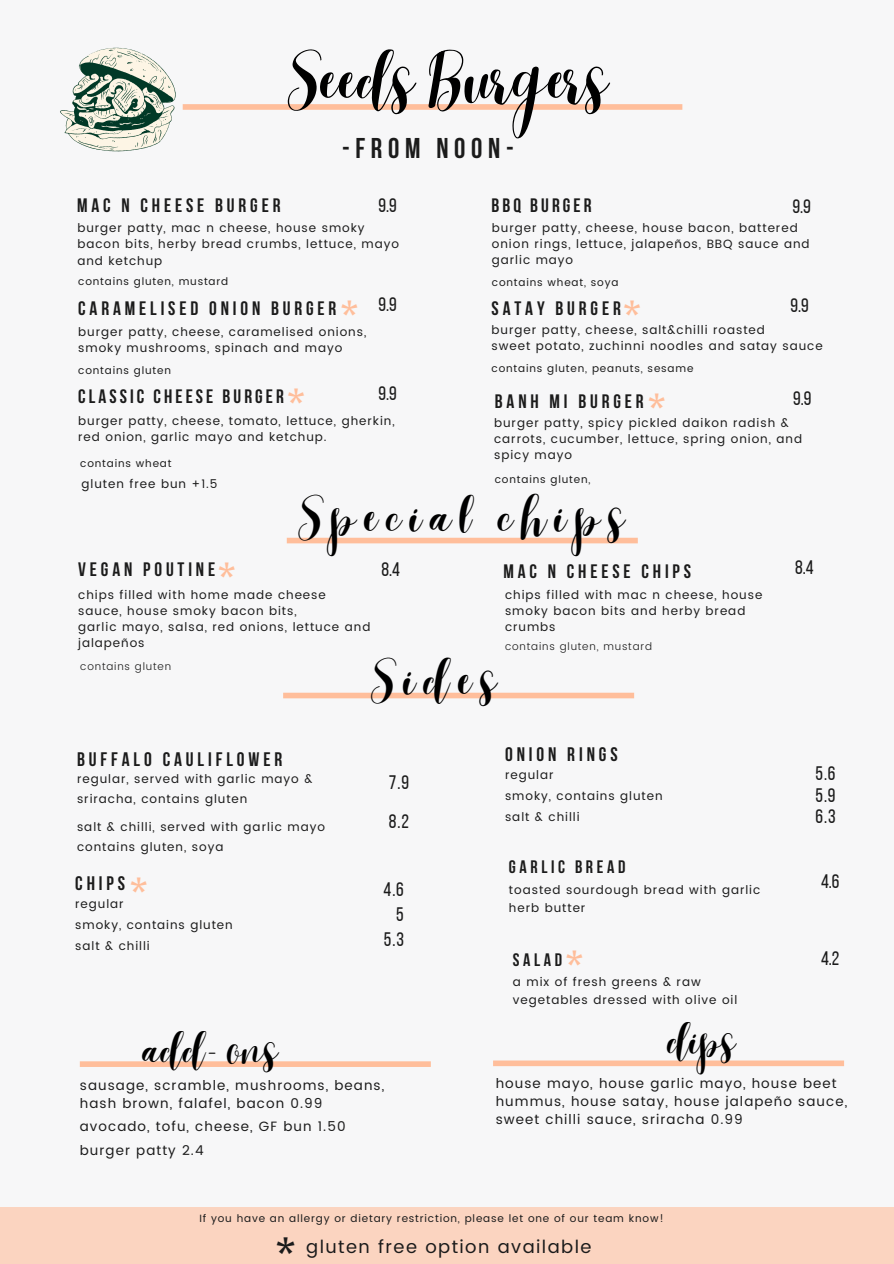
<style>
.page{position:relative;width:894px;height:1264px;background:#fff}
.page>*{position:absolute;margin:0;border:0;box-sizing:border-box;transform-origin:0 0}
.t1{font:300 54px "Best";color:#000}
.t2{font:700 45px "Bebas Neue";color:#1b1b1b}
.t3{font:300 40.5px "Best";letter-spacing:.2em;color:#000}
.t4{font:700 40.5px "Bebas Neue";color:#ffbe9b}
.t5{font:300 34.5px "Best";color:#000}
.t6{font:700 28.5px "Bebas Neue";letter-spacing:.2em;color:#1b1b1b}
.t7{font:19.5px/21.3px "Bebas Neue";color:#1b1b1b;text-align:justify}
.t8{font:700 19.5px "Bebas Neue";letter-spacing:.2em;color:#1b1b1b}
.t9{font:700 19.35px "Bebas Neue";letter-spacing:.2em;color:#1b1b1b}
.t10{font:700 19.35px "Bebas Neue";letter-spacing:.16em;color:#1b1b1b}
.t11{font:18px "Poppins";letter-spacing:.08em;color:#1b1b1b}
.t12{font:700 18px "Bebas Neue";letter-spacing:.2em;color:#1b1b1b}
.t13{font:13.5px/18px "Poppins";letter-spacing:.08em;color:#1b1b1b}
.t14{font:12px/16px "Poppins";letter-spacing:.08em;color:#1b1b1b}
.t15{font:10.5px "Poppins";letter-spacing:.08em;color:#1b1b1b}
.t16{font:300 10.5px "Poppins";letter-spacing:.08em;color:#1b1b1b}
</style>
<div class="page">
<div style="left:0;top:0;width:893px;height:1263px;background:#f7f7f8"></div>
<div style="left:183px;top:104px;width:499px;height:6px;background:#ffbe9b"></div>
<svg style="left:60px;top:48px;width:115px;height:103px"></svg>
<div style="left:283px;top:692px;width:351px;height:6px;background:#ffbe9b"></div>
<div style="left:287px;top:537px;width:350px;height:6px;background:#ffbe9b"></div>
<div style="left:0;top:1207px;width:893px;height:56px;background:#fbd4c0"></div>
<div style="left:80px;top:1061px;width:350px;height:5px;background:#ffbe9b"></div>
<div style="left:493px;top:1060px;width:350px;height:6px;background:#ffbe9b"></div>
<h1 class="t1" style="left:288px;top:48px;width:322px">Seeds Burgers</h1>
<p class="t6" style="left:342px;top:137px;width:173px">-FROM NOON-</p>
<h6 class="t9" style="left:77px;top:197px;width:205px">MAC N CHEESE BURGER</h6>
<h4 class="t7" style="left:378px;top:196px;width:20px">9.9</h4>
<h5 class="t14" style="left:77px;top:220px;width:323px">burger patty, mac n cheese, house smoky bacon bits, herby bread crumbs, lettuce, mayo and ketchup</h5>
<p class="t15" style="left:78px;top:275px;width:151px">contains gluten, mustard</p>
<p class="t10" style="left:491px;top:198px;width:101px">BBQ BURGER</p>
<h5 class="t14" style="left:491px;top:220px;width:319px">burger patty, cheese, house bacon, battered onion rings, lettuce, jalapeños, BBQ sauce and garlic mayo</h5>
<h6 class="t15" style="left:491px;top:277px;width:128px">contains wheat, soya</h6>
<p class="t4" style="left:341px;top:299px;width:18px">*</p>
<p class="t9" style="left:78px;top:300px;width:259px">CARAMELISED ONION BURGER</p>
<h2 class="t14" style="left:78px;top:323px;width:289px">burger patty, cheese, caramelised onions, smoky mushrooms, spinach and mayo</h2>
<h6 class="t15" style="left:78px;top:364px;width:94px">contains gluten</h6>
<p class="t7" style="left:378px;top:296px;width:20px">9.9</p>
<h5 class="t10" style="left:78px;top:389px;width:207px">CLASSIC CHEESE BURGER</h5>
<h6 class="t7" style="left:378px;top:384px;width:20px">9.9</h6>
<p class="t14" style="left:78px;top:412px;width:318px">burger patty, cheese, tomato, lettuce, gherkin, red onion, garlic mayo and ketchup.</p>
<p class="t15" style="left:80px;top:457px;width:93px">contains wheat</p>
<p class="t4" style="left:288px;top:386px;width:18px">*</p>
<p class="t14" style="left:82px;top:475px;width:137px">gluten free bun +1.5</p>
<h6 class="t9" style="left:491px;top:300px;width:131px">SATAY BURGER</h6>
<h5 class="t7" style="left:790px;top:297px;width:20px">9.9</h5>
<p class="t14" style="left:491px;top:321px;width:275px">burger patty, cheese, salt&amp;chilli roasted</p>
<p class="t14" style="left:491px;top:337px;width:332px">sweet potato, zuchinni noodles and satay sauce</p>
<p class="t15" style="left:491px;top:363px;width:203px">contains gluten, peanuts, sesame</p>
<h6 class="t9" style="left:494px;top:393px;width:150px">BANH MI BURGER</h6>
<p class="t7" style="left:793px;top:390px;width:20px">9.9</p>
<h5 class="t14" style="left:494px;top:414px;width:309px">burger patty, spicy pickled daikon radish &amp; carrots, cucumber, lettuce, spring onion, and spicy mayo</h5>
<p class="t15" style="left:494px;top:473px;width:97px">contains gluten,</p>
<h6 class="t4" style="left:624px;top:299px;width:18px">*</h6>
<p class="t4" style="left:648px;top:392px;width:18px">*</p>
<h6 class="t3" style="left:299px;top:493px;width:328px">Special chips</h6>
<p class="t9" style="left:78px;top:561px;width:138px">VEGAN POUTINE</p>
<p class="t7" style="left:381px;top:560px;width:20px">8.4</p>
<p class="t14" style="left:78px;top:586px;width:249px">chips filled with home made cheese sauce, house smoky bacon bits,</p>
<h5 class="t14" style="left:78px;top:618px;width:293px">garlic mayo, salsa, red onions, lettuce and jalapeños</h5>
<h3 class="t4" style="left:219px;top:561px;width:18px">*</h3>
<p class="t9" style="left:503px;top:563px;width:189px">MAC N CHEESE CHIPS</p>
<h5 class="t14" style="left:505px;top:586px;width:259px">chips filled with mac n cheese, house smoky bacon bits and herby bread crumbs</h5>
<p class="t16" style="left:505px;top:640px;width:148px">contains gluten, mustard</p>
<p class="t16" style="left:80px;top:659px;width:92px">contains gluten</p>
<h6 class="t8" style="left:77px;top:751px;width:207px">BUFFALO CAULIFLOWER</h6>
<h5 class="t14" style="left:77px;top:770px;width:237px">regular, served with garlic mayo &amp;</h5>
<p class="t14" style="left:77px;top:790px;width:172px">sriracha, contains gluten</p>
<p class="t14" style="left:77px;top:818px;width:249px">salt &amp; chilli, served with garlic mayo</p>
<p class="t14" style="left:77px;top:838px;width:148px">contains gluten, soya</p>
<p class="t3" style="left:371px;top:656px;width:127px">Sides</p>
<h5 class="t7" style="left:389px;top:773px;width:22px">7.9</h5>
<h6 class="t7" style="left:389px;top:812px;width:22px">8.2</h6>
<p class="t8" style="left:505px;top:746px;width:114px">ONION RINGS</p>
<p class="t14" style="left:505px;top:767px;width:50px">regular</p>
<p class="t14" style="left:505px;top:788px;width:159px">smoky, contains gluten</p>
<h5 class="t14" style="left:505px;top:809px;width:76px">salt &amp; chilli</h5>
<h5 class="t7" style="left:794px;top:559px;width:20px">8.4</h5>
<h6 class="t7" style="left:815px;top:764px;width:22px">5.6<br>5.9<br>6.3</h6>
<p class="t8" style="left:75px;top:875px;width:51px">CHIPS</p>
<p class="t14" style="left:75px;top:895px;width:50px">regular</p>
<p class="t14" style="left:75px;top:916px;width:159px">smoky, contains gluten</p>
<p class="t14" style="left:75px;top:937px;width:76px">salt &amp; chilli</p>
<h6 class="t4" style="left:131px;top:875px;width:18px">*</h6>
<p class="t7" style="left:383px;top:879px;width:22px;line-height:24.8px;text-align:right">4.6<br>5<br>5.3</p>
<p class="t5" style="left:143px;top:1029px;width:136px">add- ons</p>
<p class="t13" style="left:80px;top:1076px;width:306px">sausage, scramble, mushrooms, beans, hash brown, falafel, bacon 0.99</p>
<h5 class="t13" style="left:80px;top:1117px;width:267px">avocado, tofu, cheese, GF bun 1.50</h5>
<h3 class="t13" style="left:80px;top:1141px;width:125px">burger patty 2.4</h3>
<p class="t12" style="left:509px;top:860px;width:118px">GARLIC BREAD</p>
<p class="t14" style="left:509px;top:880px;width:253px;line-height:18px">toasted sourdough bread with garlic herb butter</p>
<p class="t7" style="left:820px;top:872px;width:20px">4.6</p>
<h6 class="t4" style="left:566px;top:949px;width:18px">*</h6>
<h5 class="t7" style="left:820px;top:949px;width:20px">4.2</h5>
<p class="t12" style="left:512px;top:952px;width:51px">SALAD</p>
<h2 class="t14" style="left:512px;top:973px;width:189px">a mix of fresh greens &amp; raw</h2>
<p class="t14" style="left:512px;top:991px;width:226px">vegetables dressed with olive oil</p>
<p class="t5" style="left:667px;top:1020px;width:70px">dips</p>
<p class="t13" style="left:495px;top:1074px;width:353px">house mayo, house garlic mayo, house beet hummus, house satay, house jalapeño sauce, sweet chilli sauce, sriracha 0.99</p>
<p class="t15" style="left:199px;top:1211px;width:465px">If you have an allergy or dietary restriction, please let one of our team know!</p>
<p class="t11" style="left:306px;top:1236px;width:287px">gluten free option available</p>
<p class="t2" style="left:277px;top:1235px;width:19px">*</p>
</div>
